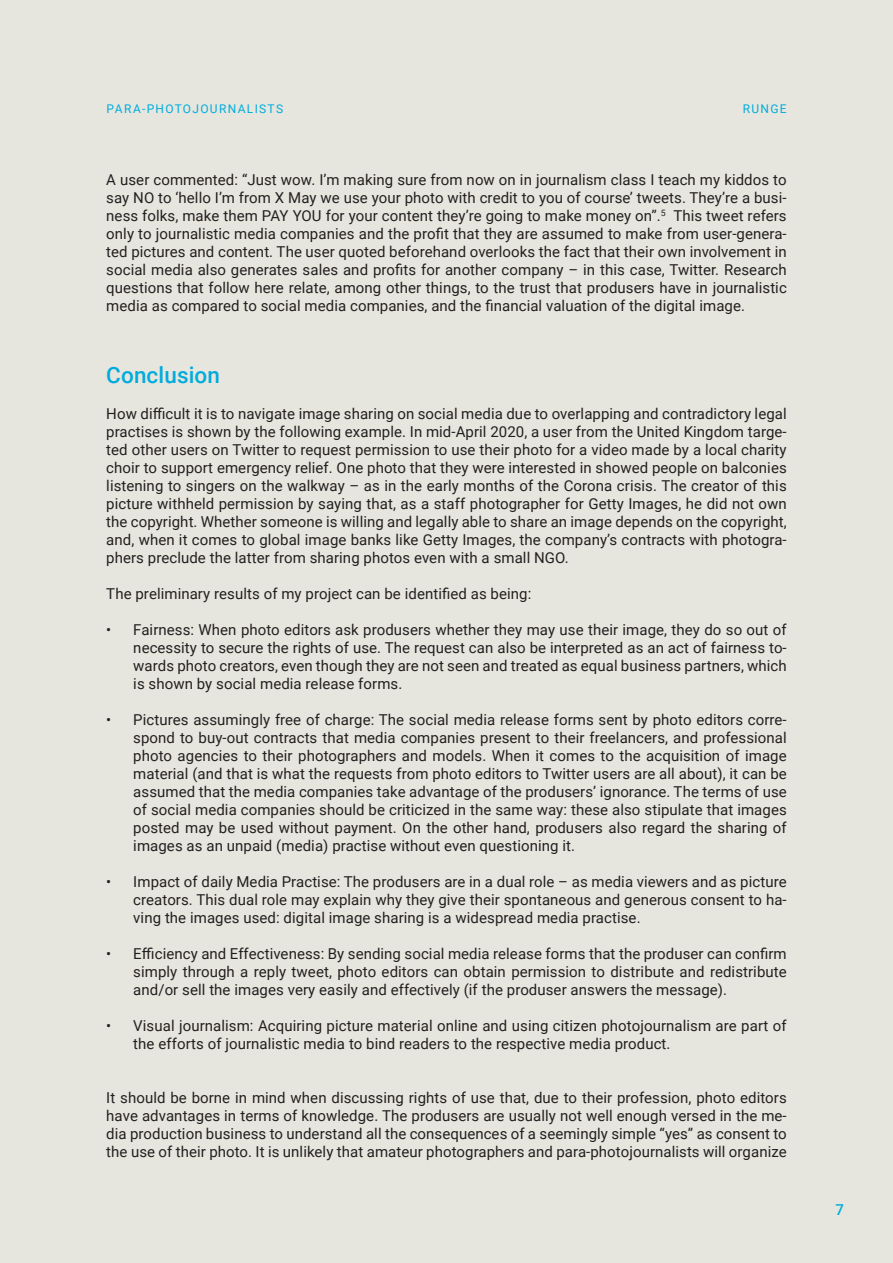
<style>
.page{position:relative;width:893px;height:1263px;background:#e7e6de}
.page>*{position:absolute;margin:0;border:0;box-sizing:border-box;transform-origin:0 0}
.Blocksatz{font:500 22.5px "Roboto";letter-spacing:.005em;color:#00acdd}
.Blocksatz-2{font:15px/18px "Roboto";letter-spacing:.005em;color:#231f20;text-align:justify}
.t1{font:500 15px "Roboto";color:#00acdd}
.t2{font:12px "Roboto";letter-spacing:.11em;color:#00acdd}
</style>
<div class="page">
<p class="t2" style="left:107px;top:100px;width:178px">PARA-PHOTOJOURNALISTS</p>
<p class="t2" style="left:743px;top:100px;width:45px">RUNGE</p>
<p class="Blocksatz-2" style="left:106px;top:170px;width:682px">A user commented: “Just wow. I’m making sure from now on in journalism class I teach my kiddos to say NO to ‘hello I’m from X May we use your photo with credit to you of course’ tweets. They’re a busi&shy;ness folks, make them PAY YOU for your content they’re going to make money on”.<sup>5</sup> This tweet refers only to journalistic media companies and the profit that they are assumed to make from user-genera&shy;ted pictures and content. The user quoted beforehand overlooks the fact that their own involvement in social media also generates sales and profits for another company – in this case, Twitter. Research questions that follow here relate, among other things, to the trust that produsers have in journalistic media as compared to social media companies, and the financial valuation of the digital image.</p>
<p class="Blocksatz" style="left:106px;top:359px;width:115px">Conclusion</p>
<p class="Blocksatz-2" style="left:106px;top:404px;width:682px">How difficult it is to navigate image sharing on social media due to overlapping and contradictory legal practises is shown by the following example. In mid-April 2020, a user from the United Kingdom targe&shy;ted other users on Twitter to request permission to use their photo for a video made by a local charity choir to support emergency relief. One photo that they were interested in showed people on balconies listening to singers on the walkway – as in the early months of the Corona crisis. The creator of this picture withheld permission by saying that, as a staff photographer for Getty Images, he did not own the copyright. Whether someone is willing and legally able to share an image depends on the copyright, and, when it comes to global image banks like Getty Images, the company’s contracts with photogra&shy;phers preclude the latter from sharing photos even with a small NGO.</p>
<p class="Blocksatz-2" style="left:106px;top:584px;width:427px">The preliminary results of my project can be identified as being:</p>
<p class="Blocksatz-2" style="left:133px;top:620px;width:655px;text-indent:-27px">• Fairness: When photo editors ask produsers whether they may use their image, they do so out of necessity to secure the rights of use. The request can also be interpreted as an act of fairness to&shy;wards photo creators, even though they are not seen and treated as equal business partners, which is shown by social media release forms.</p>
<p class="Blocksatz-2" style="left:133px;top:710px;width:655px;text-indent:-27px">• Pictures assumingly free of charge: The social media release forms sent by photo editors corre&shy;spond to buy-out contracts that media companies present to their freelancers, and professional photo agencies to their photographers and models. When it comes to the acquisition of image material (and that is what the requests from photo editors to Twitter users are all about), it can be assumed that the media companies take advantage of the produsers’ ignorance. The terms of use of social media companies should be criticized in the same way: these also stipulate that images posted may be used without payment. On the other hand, produsers also regard the sharing of images as an unpaid (media) practise without even questioning it.</p>
<p class="Blocksatz-2" style="left:133px;top:872px;width:655px;text-indent:-27px">• Impact of daily Media Practise: The produsers are in a dual role – as media viewers and as picture creators. This dual role may explain why they give their spontaneous and generous consent to ha&shy;ving the images used: digital image sharing is a widespread media practise.</p>
<p class="Blocksatz-2" style="left:133px;top:944px;width:655px;text-indent:-27px">• Efficiency and Effectiveness: By sending social media release forms that the produser can confirm simply through a reply tweet, photo editors can obtain permission to distribute and redistribute and/or sell the images very easily and effectively (if the produser answers the message).</p>
<p class="Blocksatz-2" style="left:133px;top:1016px;width:655px;text-indent:-27px">• Visual journalism: Acquiring picture material online and using citizen photojournalism are part of the efforts of journalistic media to bind readers to the respective media product.</p>
<p class="Blocksatz-2" style="left:106px;top:1088px;width:682px">It should be borne in mind when discussing rights of use that, due to their profession, photo editors have advantages in terms of knowledge. The produsers are usually not well enough versed in the me&shy;dia production business to understand all the consequences of a seemingly simple “yes” as consent to the use of their photo. It is unlikely that amateur photographers and para-photojournalists will organize</p>
<p class="t1" style="left:836px;top:1199px;width:10px">7</p>
</div>
